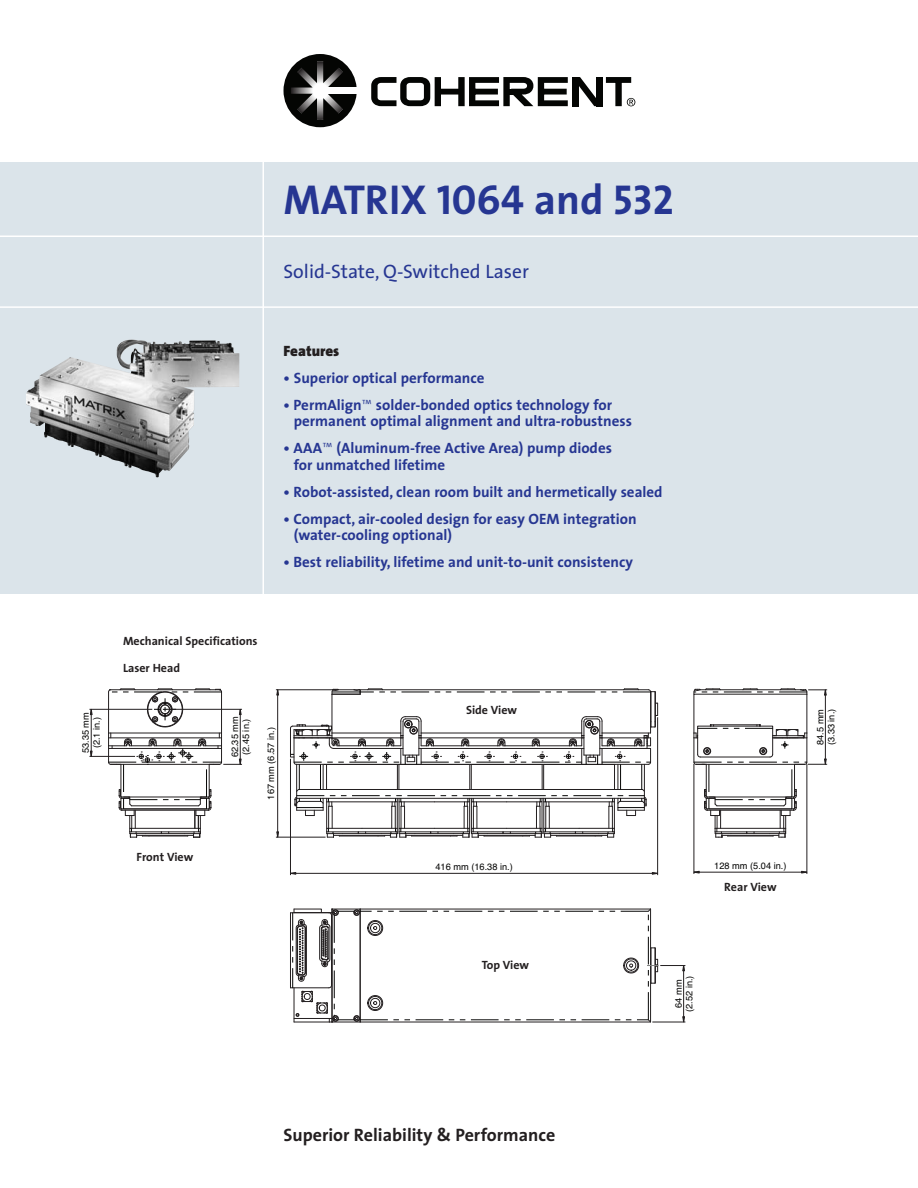
<style>
.page{position:relative;width:918px;height:1188px;background:#fff}
.page>*{position:absolute;margin:0;border:0;box-sizing:border-box;transform-origin:0 0}
.t1{font:700 42px "The Sans";color:#263692}
.t2{font:19.5px "The Sans";color:#263692}
.t3{font:700 18px "The Sans";color:#231f20}
.t4{font:700 15px/16.5px "The Sans";color:#263692}
.t5{font:900 15px "The Sans";color:#231f20}
.t6{font:700 12px "The Sans";color:#231f20}
.t7{font:9.3px/10.8px "Helvetica";color:#050504;text-align:center}
.s1{font-family:"The Sans Bold Caps";font-weight:400}
.s2{font-weight:200}
</style>
<div class="page">
<div style="left:0;top:162px;width:918px;height:432px;background:#dbe4ea"></div>
<hr style="left:0;top:306px;width:918px;height:2px;background:#fff">
<hr style="left:0;top:236px;width:918px;height:1px;background:#fff">
<hr style="left:262px;top:162px;width:2px;height:432px;background:#fff">
<svg style="left:284px;top:54px;width:73px;height:73px"></svg>
<div style="left:320px;top:88px;width:37px;height:6px;background:#fff"></div>
<svg style="left:371px;top:77px;width:264px;height:29px"></svg>
<img style="left:26px;top:340px;width:213px;height:137px">
<svg style="left:290px;top:688px;width:368px;height:150px"></svg>
<hr style="left:276px;top:690px;width:60px;height:1px;background:#231f20">
<hr style="left:276px;top:837px;width:50px;height:1px;background:#231f20">
<hr style="left:277px;top:690px;width:1px;height:147px;background:#231f20">
<hr style="left:657px;top:717px;width:1px;height:158px;background:#231f20">
<hr style="left:290px;top:759px;width:1px;height:116px;background:#231f20">
<hr style="left:290px;top:873px;width:368px;height:1px;background:#231f20">
<hr style="left:89px;top:709px;width:63px;height:1px;background:#231f20">
<hr style="left:89px;top:756px;width:46px;height:1px;background:#231f20">
<hr style="left:91px;top:709px;width:1px;height:47px;background:#231f20">
<hr style="left:694px;top:764px;width:1px;height:110px;background:#231f20">
<hr style="left:807px;top:764px;width:1px;height:110px;background:#231f20">
<hr style="left:694px;top:872px;width:113px;height:1px;background:#231f20">
<svg style="left:276px;top:689px;width:3px;height:6px"></svg>
<svg style="left:276px;top:831px;width:3px;height:7px"></svg>
<svg style="left:652px;top:872px;width:6px;height:3px"></svg>
<svg style="left:290px;top:908px;width:395px;height:115px"></svg>
<svg style="left:108px;top:688px;width:134px;height:150px"></svg>
<svg style="left:90px;top:751px;width:3px;height:6px"></svg>
<svg style="left:693px;top:688px;width:134px;height:150px"></svg>
<h1 class="t1" style="left:284px;top:183px;width:392px">MATRIX <span class="s1">1064</span> and <span class="s1">532</span></h1>
<h2 class="t2" style="left:284px;top:264px;width:247px">Solid-State, Q-Switched Laser</h2>
<p class="t5" style="left:284px;top:345px;width:57px">Features</p>
<p class="t4" style="left:284px;top:371px;width:203px">• Superior optical performance</p>
<p class="t4" style="left:294px;top:398px;width:340px;text-indent:-10px">• PermAlign<span class="s2">™</span> solder-bonded optics technology for permanent optimal alignment and ultra-robustness</p>
<p class="t4" style="left:294px;top:441px;width:320px;text-indent:-10px">• AAA<span class="s2">™</span> (Aluminum-free Active Area) pump diodes for unmatched lifetime</p>
<p class="t4" style="left:284px;top:485px;width:381px">• Robot-assisted, clean room built and hermetically sealed</p>
<p class="t4" style="left:294px;top:512px;width:344px;text-indent:-10px">• Compact, air-cooled design for easy OEM integration (water-cooling optional)</p>
<p class="t4" style="left:284px;top:555px;width:351px">• Best reliability, lifetime and unit-to-unit consistency</p>
<p class="t6" style="left:123px;top:636px;width:136px">Mechanical Specifications</p>
<p class="t6" style="left:123px;top:663px;width:59px">Laser Head</p>
<p class="t7" style="left:81px;top:753px;width:43px;rotate:-90deg">53.35 mm (2.1 in.)</p>
<p class="t7" style="left:230px;top:757px;width:43px;text-align:left;rotate:-90deg">62.35 mm (2.45 in.)</p>
<p class="t7" style="left:266px;top:800px;width:74px;rotate:-90deg">167 mm (6.57 in.)</p>
<p class="t6" style="left:137px;top:852px;width:58px">Front View</p>
<p class="t6" style="left:466px;top:705px;width:53px">Side View</p>
<p class="t7" style="left:435px;top:862px;width:79px">416 mm (16.38 in.)</p>
<p class="t7" style="left:714px;top:861px;width:74px">128 mm (5.04 in.)</p>
<p class="t6" style="left:724px;top:882px;width:54px">Rear View</p>
<p class="t6" style="left:482px;top:960px;width:49px">Top View</p>
<p class="t7" style="left:674px;top:1012px;width:38px;rotate:-90deg">64 mm (2.52 in.)</p>
<p class="t7" style="left:815px;top:745px;width:38px;text-align:left;rotate:-90deg">84.5 mm (3.33 in.)</p>
<p class="t3" style="left:284px;top:1128px;width:273px">Superior Reliability &amp; Performance</p>
</div>
